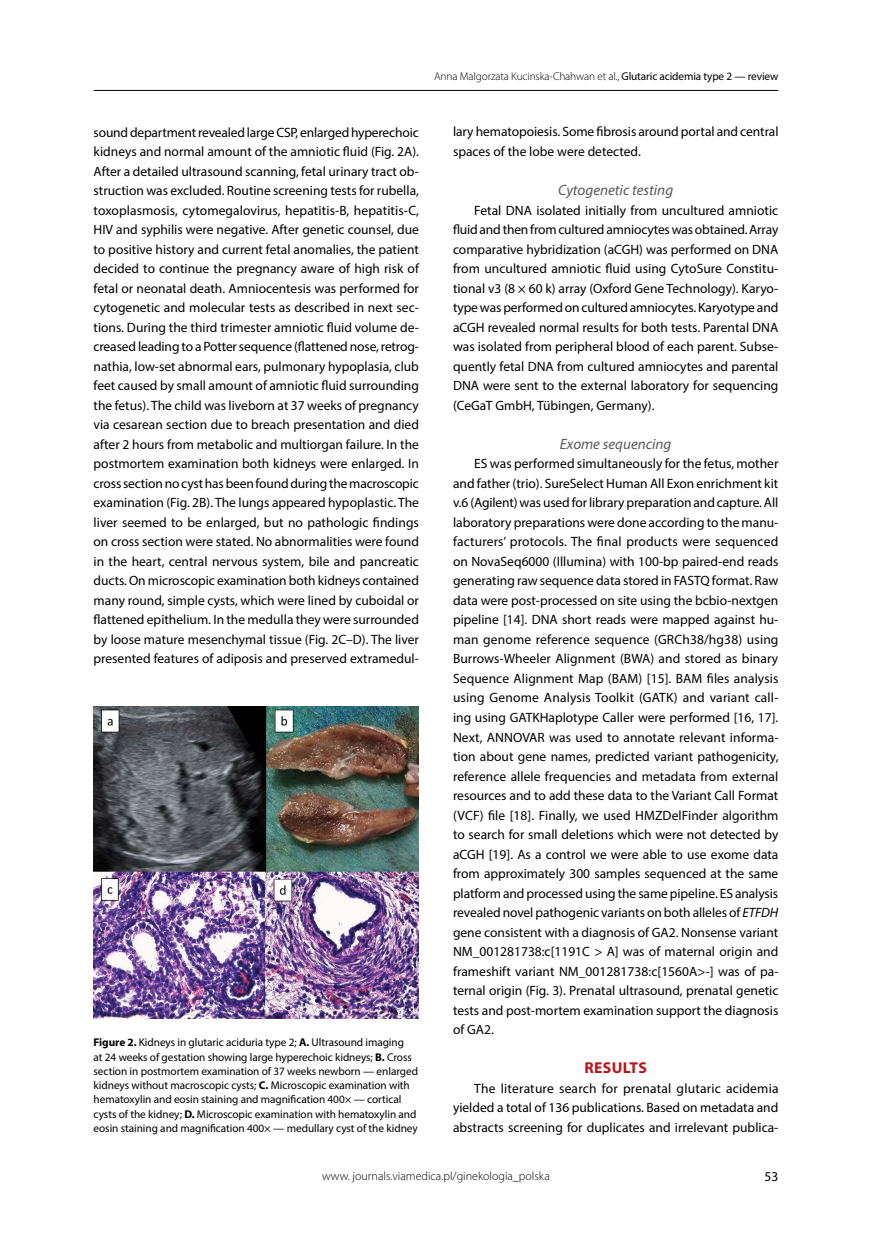
<style>
.page{position:relative;width:872px;height:1234px;background:#fff}
.page>*{position:absolute;margin:0;border:0;box-sizing:border-box;transform-origin:0 0}
.t1{font:700 15.75px "Myriad Pro";letter-spacing:.02em;color:#ba141a}
.t2{font:italic 15px "Myriad Pro";color:#58595b}
.t3{font:13.5px/19.5px "Myriad Pro";color:#000;text-align:justify}
.t4{font:300 12px "Myriad Pro";color:#000}
.t5{font:11.25px/14.2px "Myriad Pro";letter-spacing:-.005em;color:#000}
.t6{font:300 11.25px "Myriad Pro";letter-spacing:-.01em;color:#000}
.s1{font-weight:400}
.s2{font-style:italic}
.s3{font-weight:700}
</style>
<div class="page">
<hr style="left:94px;top:90px;width:684px;height:1px;background:#000">
<img style="left:94px;top:706px;width:325px;height:312px">
<p class="t6" style="left:434px;top:71px;width:346px">Anna Malgorzata Kucinska-Chahwan et al., <span class="s1">Glutaric acidemia type 2 — review</span></p>
<p class="t3" style="left:94px;top:122px;width:327px">sound department revealed large CSP, enlarged hyperechoic kidneys and normal amount of the amniotic fluid (Fig. 2A).<br>After a detailed ultrasound scanning, fetal urinary tract ob&shy;struction was excluded. Routine screening tests for rubella, toxoplasmosis, cytomegalovirus, hepatitis-B, hepatitis-C, HIV and syphilis were negative. After genetic counsel, due to positive history and current fetal anomalies, the patient decided to continue the pregnancy aware of high risk of fetal or neonatal death. Amniocentesis was performed for cytogenetic and molecular tests as described in next sec&shy;tions. During the third trimester amniotic fluid volume de&shy;creased leading to a Potter sequence (flattened nose, retrog&shy;nathia, low-set abnormal ears, pulmonary hypoplasia, club feet caused by small amount of amniotic fluid surrounding the fetus). The child was liveborn at 37 weeks of pregnancy via cesarean section due to breach presentation and died after 2 hours from metabolic and multiorgan failure. In the postmortem examination both kidneys were enlarged. In cross section no cyst has been found during the macroscopic examination (Fig. 2B). The lungs appeared hypoplastic. The liver seemed to be enlarged, but no pathologic findings on cross section were stated. No abnormalities were found in the heart, central nervous system, bile and pancreatic ducts. On microscopic examination both kidneys contained many round, simple cysts, which were lined by cuboidal or flattened epithelium. In the medulla they were surrounded by loose mature mesenchymal tissue (Fig. 2C–D). The liver presented features of adiposis and preserved extramedul-</p>
<p class="t3" style="left:453px;top:122px;width:327px">lary hematopoiesis. Some fibrosis around portal and central spaces of the lobe were detected.</p>
<p class="t2" style="left:558px;top:181px;width:116px">Cytogenetic testing</p>
<p class="t3" style="left:453px;top:200px;width:327px;text-indent:21px">Fetal DNA isolated initially from uncultured amniotic fluid and then from cultured amniocytes was obtained. Array comparative hybridization (aCGH) was performed on DNA from uncultured amniotic fluid using CytoSure Constitu&shy;tional v3 (8 × 60 k) array (Oxford Gene Technology). Karyo&shy;type was performed on cultured amniocytes. Karyotype and aCGH revealed normal results for both tests. Parental DNA was isolated from peripheral blood of each parent. Subse&shy;quently fetal DNA from cultured amniocytes and parental DNA were sent to the external laboratory for sequencing (CeGaT GmbH, Tübingen, Germany).</p>
<p class="t2" style="left:560px;top:434px;width:113px">Exome sequencing</p>
<p class="t3" style="left:453px;top:454px;width:327px;text-indent:21px">ES was performed simultaneously for the fetus, mother and father (trio). SureSelect Human All Exon enrichment kit v.6 (Agilent) was used for library preparation and capture. All laboratory preparations were done according to the manu&shy;facturers’ protocols. The final products were sequenced on NovaSeq6000 (Illumina) with 100-bp paired-end reads generating raw sequence data stored in FASTQ format. Raw data were post-processed on site using the bcbio-nextgen pipeline [14]. DNA short reads were mapped against hu&shy;man genome reference sequence (GRCh38/hg38) using Burrows-Wheeler Alignment (BWA) and stored as binary Sequence Alignment Map (BAM) [15]. BAM files analysis using Genome Analysis Toolkit (GATK) and variant call&shy;ing using GATKHaplotype Caller were performed [16, 17].<br>Next, ANNOVAR was used to annotate relevant informa&shy;tion about gene names, predicted variant pathogenicity, reference allele frequencies and metadata from external resources and to add these data to the Variant Call Format (VCF) file [18]. Finally, we used HMZDelFinder algorithm to search for small deletions which were not detected by aCGH [19]. As a control we were able to use exome data from approximately 300 samples sequenced at the same platform and processed using the same pipeline. ES analysis revealed novel pathogenic variants on both alleles of <span class="s2">ETFDH </span>gene consistent with a diagnosis of GA2. Nonsense variant NM_001281738:c[1191C &gt; A] was of maternal origin and frameshift variant NM_001281738:c[1560A&gt;-] was of pa&shy;ternal origin (Fig. 3). Prenatal ultrasound, prenatal genetic tests and post-mortem examination support the diagnosis of GA2.</p>
<p class="t1" style="left:584px;top:1057px;width:64px">RESULTS</p>
<p class="t3" style="left:453px;top:1078px;width:327px;text-indent:21px">The literature search for prenatal glutaric acidemia yielded a total of 136 publications. Based on metadata and abstracts screening for duplicates and irrelevant publica-</p>
<p class="t5" style="left:94px;top:1035px;width:326px"><span class="s3">Figure 2.</span> Kidneys in glutaric aciduria type 2; <span class="s3">A.</span> Ultrasound imaging<br>at 24 weeks of gestation showing large hyperechoic kidneys; <span class="s3">B.</span> Cross section in postmortem examination of 37 weeks newborn — enlarged kidneys without macroscopic cysts; <span class="s3">C.</span> Microscopic examination with hematoxylin and eosin staining and magnification 400× — cortical cysts of the kidney; <span class="s3">D.</span> Microscopic examination with hematoxylin and eosin staining and magnification 400× — medullary cyst of the kidney</p>
<p class="t4" style="left:322px;top:1169px;width:229px">www. journals.viamedica.pl/ginekologia_polska</p>
<p class="t3" style="left:764px;top:1166px;width:15px">53</p>
</div>
